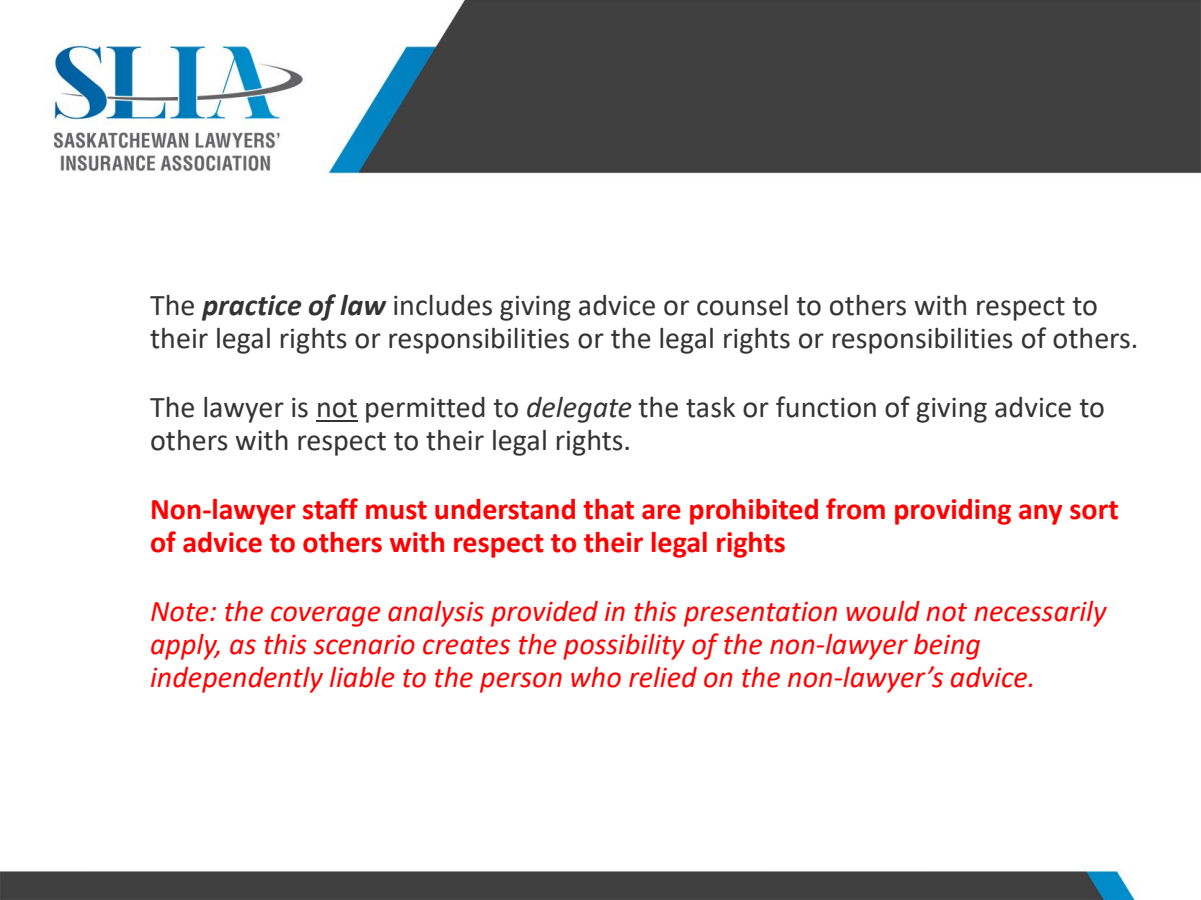
<style>
.page{position:relative;width:1201px;height:900px;background:#fff}
.page>*{position:absolute;margin:0;border:0;box-sizing:border-box;transform-origin:0 0}
.t1{font:30px/33.2px "Calibri";color:#333}
.t2{font:italic 30px/33px "Calibri";color:#f00}
.t3{font:700 30px/33px "Calibri";color:#f00}
.s1{font-weight:700;font-style:italic}
.s2{font-style:italic}
</style>
<div class="page">
<img style="left:0;top:0;width:1200px;height:900px">
<hr style="left:316px;top:420px;width:42px;height:2px;background:#333">
<p class="t1" style="left:150px;top:287px;width:989px">The <span class="s1">practice of law</span> includes giving advice or counsel to others with respect to their legal rights or responsibilities or the legal rights or responsibilities of others.</p>
<p class="t1" style="left:150px;top:389px;width:956px">The lawyer is not permitted to <span class="s2">delegate</span> the task or function of giving advice to others with respect to their legal rights.</p>
<p class="t3" style="left:150px;top:492px;width:969px">Non-lawyer staff must understand that are prohibited from providing any sort of advice to others with respect to their legal rights</p>
<p class="t2" style="left:150px;top:593px;width:957px">Note: the coverage analysis provided in this presentation would not necessarily apply, as this scenario creates the possibility of the non-lawyer being independently liable to the person who relied on the non-lawyer’s advice.</p>
</div>
